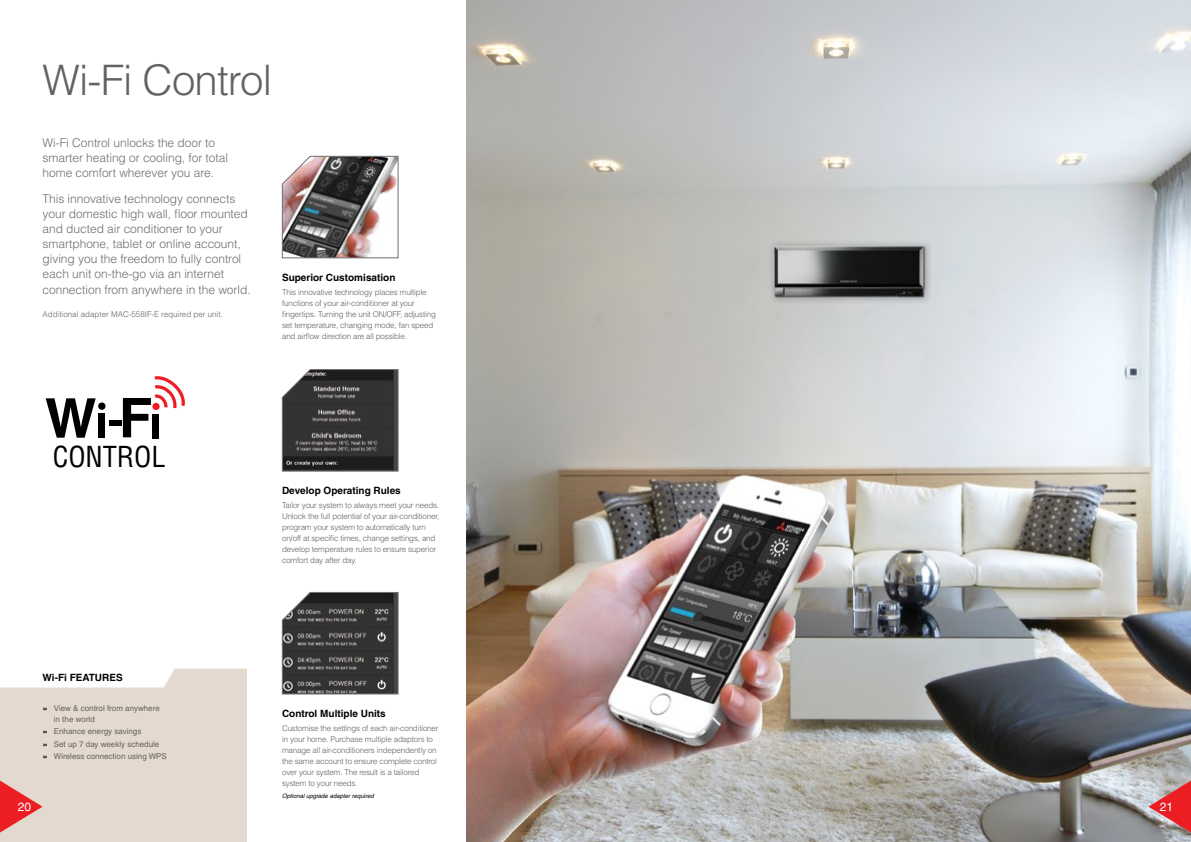
<style>
.page{position:relative;width:1191px;height:842px;background:#fff}
.page>*{position:absolute;margin:0;border:0;box-sizing:border-box;transform-origin:0 0}
.t1{font:300 42px "Helvetica";letter-spacing:-.02em;color:#65615e}
.t2{font:condensed 28.2px "Helvetica LT Std";color:#000}
.t3{font:300 12px/15px "Helvetica";letter-spacing:-.005em;color:#6d6e71}
.t4{font:12px "Helvetica";color:#fff}
.t5{font:700 10px "Helvetica";color:#000}
.t6{font:300 8px/11px "Helvetica";letter-spacing:-.02em;color:#65615e}
.t7{font:8px/12.4px "Helvetica";color:#65615e}
.t8{font:300 8px "Helvetica";color:#65615e}
.t9{font:italic 6px "Helvetica";color:#000}
.s1{font-weight:900;color:#000}
</style>
<div class="page">
<img style="left:466px;top:0;width:725px;height:842px">
<img style="left:282px;top:156px;width:116px;height:102px">
<svg style="left:282px;top:369px;width:116px;height:103px;background:#414141"></svg>
<svg style="left:282px;top:592px;width:116px;height:102px;background:#474646"></svg>
<svg style="left:0;top:669px;width:247px;height:173px;background:#e5dbd2"></svg>
<div style="left:109px;top:420px;width:12px;height:6px;background:#000"></div>
<svg style="left:46px;top:398px;width:59px;height:40px"></svg>
<svg style="left:123px;top:376px;width:62px;height:61px"></svg>
<div style="left:152px;top:414px;width:6px;height:24px;background:#000"></div>
<svg style="left:1148px;top:780px;width:43px;height:52px;background:#cd676b"></svg>
<svg style="left:0;top:780px;width:43px;height:52px;background:#e77c7a"></svg>
<h1 class="t1" style="left:43px;top:53px;width:231px">Wi-Fi Control</h1>
<h3 class="t3" style="left:43px;top:135px;width:187px">Wi-Fi Control unlocks the door to smarter heating or cooling, for total home comfort wherever you are.</h3>
<p class="t3" style="left:43px;top:191px;width:210px">This innovative technology connects your domestic high wall, floor mounted and ducted air conditioner to your smartphone, tablet or online account, giving you the freedom to fully control each unit on-the-go via an internet connection from anywhere in the world.</p>
<p class="t8" style="left:43px;top:309px;width:182px">Additional adapter MAC-558IF-E required per unit.</p>
<p class="t5" style="left:282px;top:271px;width:115px">Superior Customisation</p>
<p class="t6" style="left:282px;top:286px;width:155px">This innovative technology places multiple functions of your air-conditioner at your fingertips. Turning the unit ON/OFF, adjusting set temperature, changing mode, fan speed and airflow direction are all possible.</p>
<h2 class="t2" style="left:53px;top:439px;width:114px">CONTROL</h2>
<p class="t5" style="left:282px;top:484px;width:120px">Develop Operating Rules</p>
<p class="t6" style="left:282px;top:499px;width:159px">Tailor your system to always meet your needs.<br>Unlock the full potential of your air-conditioner, program your system to automatically turn on/off at specific times, change settings, and develop temperature rules to ensure superior comfort day after day.</p>
<p class="t5" style="left:43px;top:671px;width:82px">Wi-Fi FEATURES</p>
<p class="t7" style="left:54px;top:703px;width:107px;line-height:11px;text-indent:-11px"><span class="s1">»</span> View &amp; control from anywhere in the world</p>
<p class="t7" style="left:43px;top:725px;width:126px"><span class="s1">»</span> Enhance energy savings<br><span class="s1">»</span> Set up 7 day weekly schedule<br><span class="s1">»</span> Wireless connection using WPS</p>
<p class="t5" style="left:282px;top:707px;width:105px">Control Multiple Units</p>
<p class="t6" style="left:282px;top:722px;width:158px">Customise the settings of each air-conditioner in your home. Purchase multiple adaptors to manage all air-conditioners independently on the same account to ensure complete control over your system. The result is a tailored system to your needs.</p>
<p class="t9" style="left:282px;top:792px;width:93px">Optional upgrade adapter required</p>
<h3 class="t4" style="left:18px;top:800px;width:15px">20</h3>
<h3 class="t4" style="left:1159px;top:800px;width:15px">21</h3>
</div>
